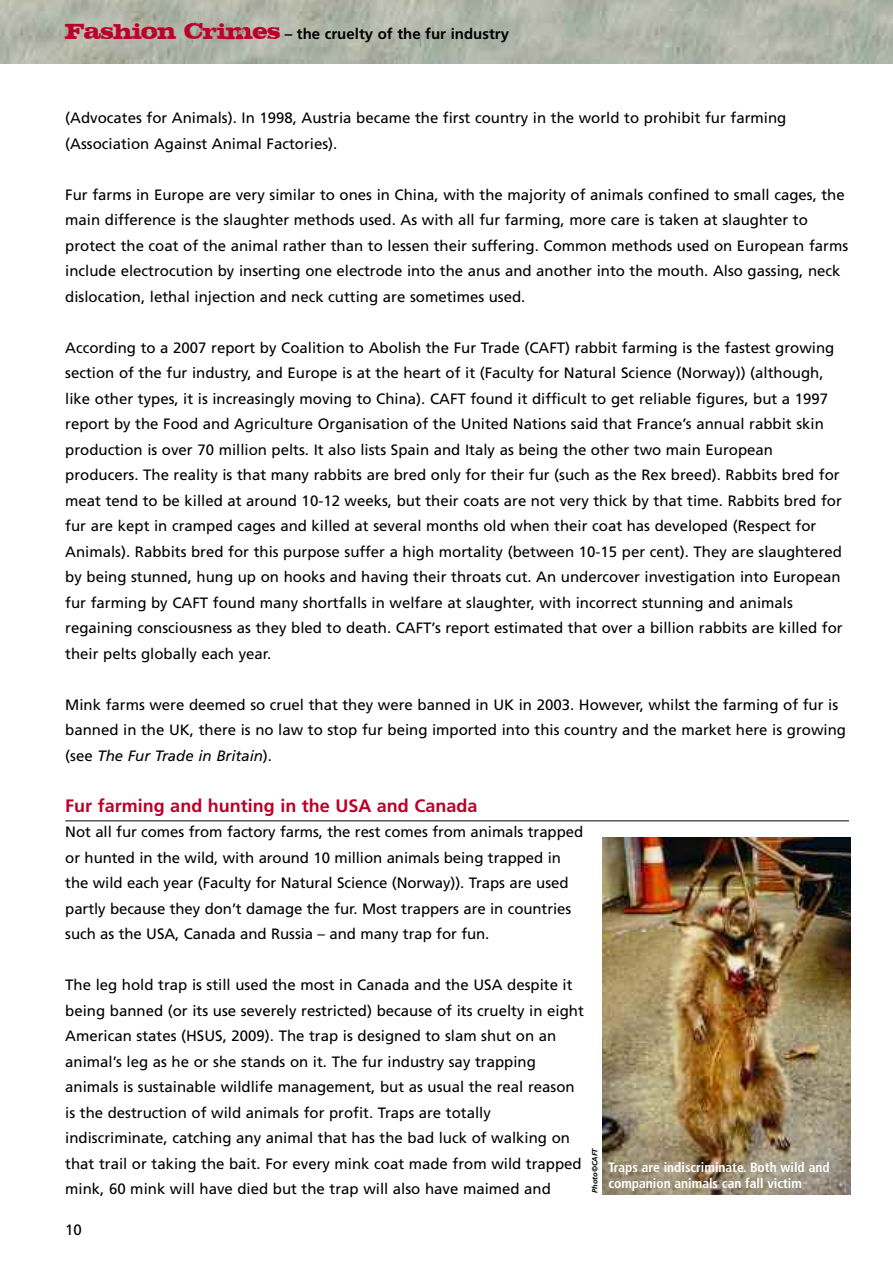
<style>
.page{position:relative;width:893px;height:1263px;background:#fff}
.page>*{position:absolute;margin:0;border:0;box-sizing:border-box;transform-origin:0 0}
.t1{font:700 18px "Frutiger";color:#bb0129}
.t2{font:15px/25.5px "Frutiger";color:#000}
.t3{font:700 15px "Frutiger";color:#000}
.t4{font:700 condensed 13.5px "Frutiger";color:#fff}
.t5{font:italic 700 7.5px "Frutiger";color:#000}
.s1{font-family:"STEAK";font-weight:400;font-size:27px;color:#bb0129}
.s2{font-style:italic}
</style>
<div class="page">
<img style="left:0;top:0;width:893px;height:64px">
<hr style="left:65px;top:821px;width:784px;height:1px;background:#000">
<img style="left:602px;top:837px;width:248px;height:357px">
<p class="t3" style="left:65px;top:28px;width:445px"><span class="s1">Fashion Crimes</span> – the cruelty of the fur industry</p>
<p class="t2" style="left:65px;top:106px;width:723px">(Advocates for Animals). In 1998, Austria became the first country in the world to prohibit fur farming (Association Against Animal Factories).</p>
<p class="t2" style="left:65px;top:183px;width:784px">Fur farms in Europe are very similar to ones in China, with the majority of animals confined to small cages, the main difference is the slaughter methods used. As with all fur farming, more care is taken at slaughter to protect the coat of the animal rather than to lessen their suffering. Common methods used on European farms include electrocution by inserting one electrode into the anus and another into the mouth. Also gassing, neck dislocation, lethal injection and neck cutting are sometimes used.</p>
<p class="t2" style="left:65px;top:336px;width:779px">According to a 2007 report by Coalition to Abolish the Fur Trade (CAFT) rabbit farming is the fastest growing section of the fur industry, and Europe is at the heart of it (Faculty for Natural Science (Norway)) (although, like other types, it is increasingly moving to China). CAFT found it difficult to get reliable figures, but a 1997 report by the Food and Agriculture Organisation of the United Nations said that France’s annual rabbit skin production is over 70 million pelts. It also lists Spain and Italy as being the other two main European producers. The reality is that many rabbits are bred only for their fur (such as the Rex breed). Rabbits bred for meat tend to be killed at around 10-12 weeks, but their coats are not very thick by that time. Rabbits bred for fur are kept in cramped cages and killed at several months old when their coat has developed (Respect for Animals). Rabbits bred for this purpose suffer a high mortality (between 10-15 per cent). They are slaughtered by being stunned, hung up on hooks and having their throats cut. An undercover investigation into European fur farming by CAFT found many shortfalls in welfare at slaughter, with incorrect stunning and animals regaining consciousness as they bled to death. CAFT’s report estimated that over a billion rabbits are killed for their pelts globally each year.</p>
<p class="t2" style="left:65px;top:693px;width:782px">Mink farms were deemed so cruel that they were banned in UK in 2003. However, whilst the farming of fur is banned in the UK, there is no law to stop fur being imported into this country and the market here is growing (see <span class="s2">The Fur Trade in Britain</span>).</p>
<p class="t1" style="left:65px;top:798px;width:414px">Fur farming and hunting in the USA and Canada</p>
<p class="t2" style="left:65px;top:820px;width:519px">Not all fur comes from factory farms, the rest comes from animals trapped or hunted in the wild, with around 10 million animals being trapped in the wild each year (Faculty for Natural Science (Norway)). Traps are used partly because they don’t damage the fur. Most trappers are in countries such as the USA, Canada and Russia – and many trap for fun.</p>
<p class="t2" style="left:65px;top:973px;width:520px">The leg hold trap is still used the most in Canada and the USA despite it being banned (or its use severely restricted) because of its cruelty in eight American states (HSUS, 2009). The trap is designed to slam shut on an animal’s leg as he or she stands on it. The fur industry say trapping animals is sustainable wildlife management, but as usual the real reason is the destruction of wild animals for profit. Traps are totally indiscriminate, catching any animal that has the bad luck of walking on that trail or taking the bait. For every mink coat made from wild trapped mink, 60 mink will have died but the trap will also have maimed and</p>
<p class="t5" style="left:592px;top:1193px;width:47px;rotate:-90deg">Photo©CAFT</p>
<p class="t4" style="left:608px;top:1162px;width:223px">Traps are indiscriminate. Both wild and</p>
<p class="t4" style="left:608px;top:1178px;width:195px">companion animals can fall victim</p>
<p class="t2" style="left:65px;top:1218px;width:18px">10</p>
</div>
